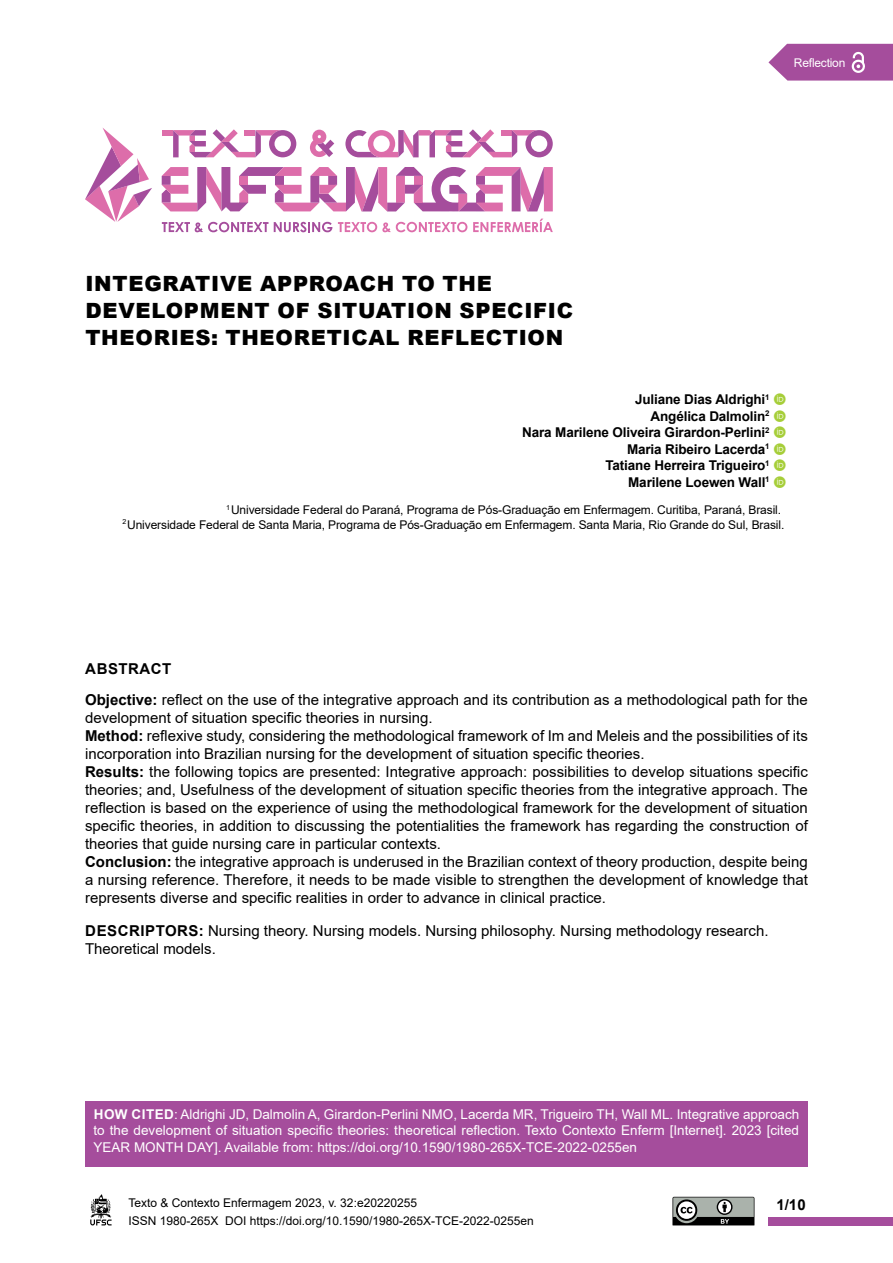
<style>
.page{position:relative;width:893px;height:1263px;background:#fff}
.page>*{position:absolute;margin:0;border:0;box-sizing:border-box;transform-origin:0 0}
.t1{font:900 21px/27px "Arial";letter-spacing:.035em;color:#000}
.t2{font:15px/18px "Arial";color:#000}
.t3{font:700 15px "Arial";color:#000}
.t4{font:13.5px/16.2px "Arial";color:#fff;text-align:justify}
.t5{font:700 13.5px/16.5px "Arial";letter-spacing:-.01em;color:#000;text-align:right}
.t6{font:12px/18px "Arial";letter-spacing:-.01em;color:#000}
.t7{font:12px "Arial";letter-spacing:-.02em;color:#fff}
.t8{font:7.05px "Arial";color:#000}
.s1{font-weight:700}
</style>
<div class="page">
<div style="left:769px;top:1217px;width:124px;height:8px;background:#a54d9c"></div>
<svg style="left:90px;top:1194px;width:22px;height:31px"></svg>
<svg style="left:162px;top:167px;width:391px;height:45px"></svg>
<div style="left:162px;top:130px;width:11px;height:6px;background:#dd6daa"></div>
<svg style="left:173px;top:129px;width:123px;height:28px"></svg>
<svg style="left:310px;top:129px;width:243px;height:28px"></svg>
<svg style="left:162px;top:222px;width:106px;height:10px"></svg>
<svg style="left:274px;top:222px;width:58px;height:10px"></svg>
<svg style="left:338px;top:222px;width:129px;height:10px"></svg>
<svg style="left:473px;top:219px;width:80px;height:13px"></svg>
<svg style="left:85px;top:128px;width:67px;height:94px"></svg>
<svg style="left:768px;top:44px;width:125px;height:37px;background:#af61a7"></svg>
<svg style="left:672px;top:1197px;width:83px;height:29px;background:#777b78"></svg>
<div style="left:85px;top:1101px;width:723px;height:66px;background:#a54d9c"></div>
<p class="t7" style="left:794px;top:54px;width:53px">Reflection</p>
<h1 class="t1" style="left:85px;top:270px;width:489px">INTEGRATIVE APPROACH TO THE<br>DEVELOPMENT OF SITUATION SPECIFIC<br>THEORIES: THEORETICAL REFLECTION</h1>
<p class="t5" style="left:522px;top:392px;width:249px">Juliane Dias Aldrighi<sup>1<br></sup>Angélica Dalmolin<sup>2<br></sup>Nara Marilene Oliveira Girardon-Perlini<sup>2<br></sup>Maria Ribeiro Lacerda<sup>1<br></sup>Tatiane Herreira Trigueiro<sup>1<br></sup>Marilene Loewen Wall<sup>1</sup></p>
<p class="t6" style="left:127px;top:503px;width:659px;line-height:14.4px;text-align:right">Universidade Federal do Paraná, Programa de Pós-Graduação em Enfermagem. Curitiba, Paraná, Brasil.<br>Universidade Federal de Santa Maria, Programa de Pós-Graduação em Enfermagem. Santa Maria, Rio Grande do Sul, Brasil.</p>
<p class="t8" style="left:226px;top:502px;width:5px">1</p>
<p class="t8" style="left:122px;top:516px;width:5px">2</p>
<p class="t2" style="left:85px;top:653px;width:724px;line-height:30.8px"><span class="s1">ABSTRACT<br>Objective:</span> reflect on the use of the integrative approach and its contribution as a methodological path for the</p>
<p class="t2" style="left:85px;top:708px;width:724px">development of situation specific theories in nursing.<br><span class="s1">Method:</span> reflexive study, considering the methodological framework of Im and Meleis and the possibilities of its incorporation into Brazilian nursing for the development of situation specific theories.<br><span class="s1">Results:</span> the following topics are presented: Integrative approach: possibilities to develop situations specific theories; and, Usefulness of the development of situation specific theories from the integrative approach. The reflection is based on the experience of using the methodological framework for the development of situation specific theories, in addition to discussing the potentialities the framework has regarding the construction of theories that guide nursing care in particular contexts.<br><span class="s1">Conclusion:</span> the integrative approach is underused in the Brazilian context of theory production, despite being a nursing reference. Therefore, it needs to be made visible to strengthen the development of knowledge that represents diverse and specific realities in order to advance in clinical practice.</p>
<p class="t2" style="left:85px;top:921px;width:685px"><span class="s1">DESCRIPTORS:</span> Nursing theory. Nursing models. Nursing philosophy. Nursing methodology research.<br>Theoretical models.</p>
<p class="t4" style="left:94px;top:1106px;width:707px"><span class="s1">HOW CITED</span>: Aldrighi JD, Dalmolin A, Girardon-Perlini NMO, Lacerda MR, Trigueiro TH, Wall ML. Integrative approach to the development of situation specific theories: theoretical reflection. Texto Contexto Enferm [Internet]. 2023 [cited YEAR MONTH DAY]. Available from: https://doi.org/10.1590/1980-265X-TCE-2022-0255en</p>
<p class="t6" style="left:128px;top:1194px;width:407px">Texto &amp; Contexto Enfermagem 2023, v. 32:e20220255<br>ISSN 1980-265X DOI https://doi.org/10.1590/1980-265X-TCE-2022-0255en</p>
<p class="t3" style="left:776px;top:1194px;width:31px">1/10</p>
</div>
